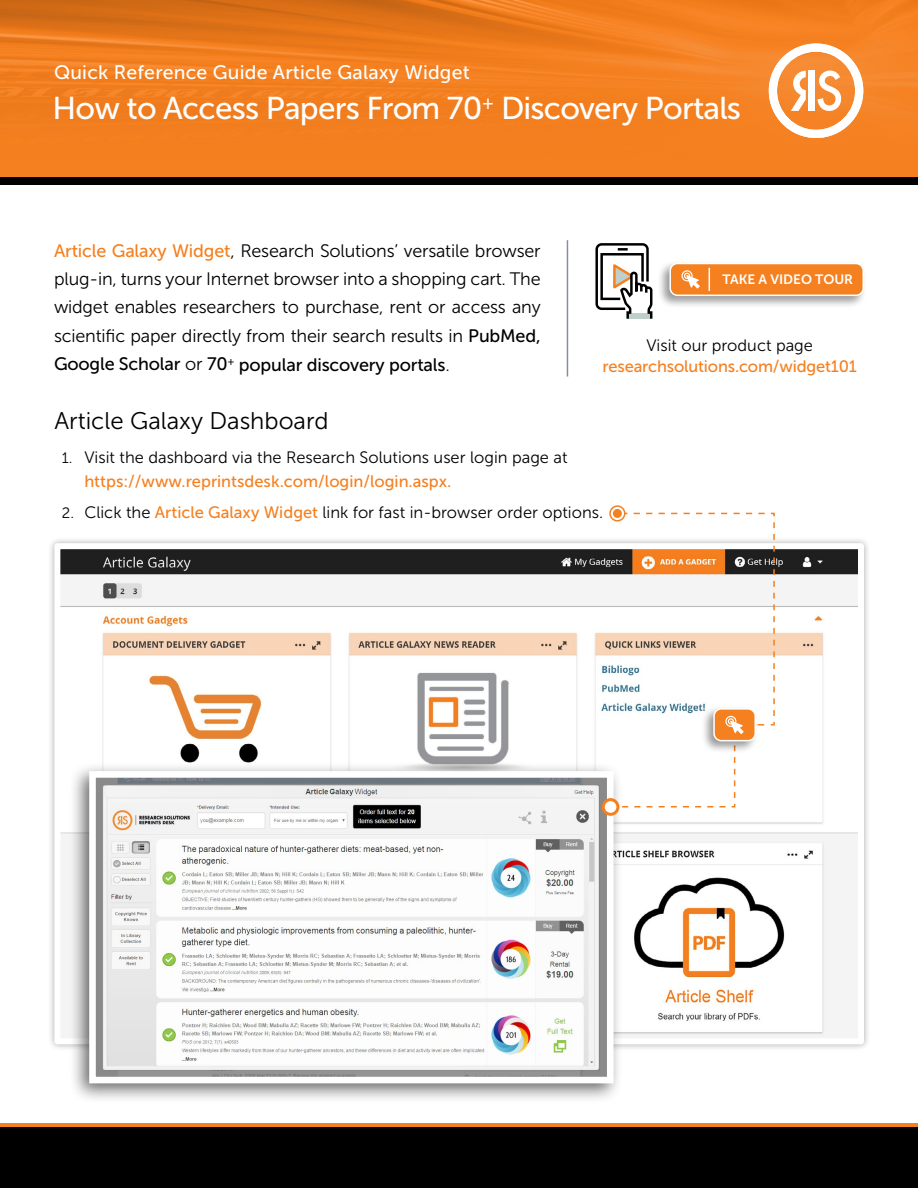
<style>
.page{position:relative;width:918px;height:1188px;background:#fff}
.page>*{position:absolute;margin:0;border:0;box-sizing:border-box;transform-origin:0 0}
.t1{font:31.5px "Museo Sans 500";letter-spacing:-.025em;color:#fff}
.t2{font:24px "Museo Sans 300";color:#000}
.t3{font:19.5px "Museo Sans 500";letter-spacing:.01em;color:#fff}
.t4{font:18px/28.5px "Museo Sans 300";letter-spacing:-.01em;color:#000;text-align:justify}
.t5{font:18px "Museo Sans 500";letter-spacing:-.01em;color:#000}
.t6{font:16.5px "Museo Sans 300";color:#000}
.t7{font:16.5px "Museo Sans 500";color:#f58020}
.t8{font:13.5px "Museo Sans 700";color:#fff}
.s1{font-family:"Museo Sans 500";color:#f58020}
.s2{font-family:"Museo Sans 500"}
.s3{font-family:"Museo Sans 300"}
.s4{font-size:15px}
</style>
<div class="page">
<div style="left:0;top:1124px;width:918px;height:30px;background:#f58020"></div>
<div style="left:0;top:1127px;width:918px;height:61px;background:#000"></div>
<img style="left:0;top:0;width:918px;height:178px">
<div style="left:0;top:178px;width:918px;height:7px;background:#000"></div>
<svg style="left:769px;top:44px;width:94px;height:94px"></svg>
<div style="left:47px;top:536px;width:824px;height:515px;background:#000;opacity:.33"></div>
<img style="left:61px;top:550px;width:796px;height:487px">
<div style="left:54px;top:543px;width:810px;height:501px;border:6px solid #fff"></div>
<svg style="left:612px;top:512px;width:164px;height:296px"></svg>
<svg style="left:610px;top:506px;width:15px;height:15px"></svg>
<div style="left:609px;top:505px;width:17px;height:17px;border:2px solid #f58020;border-radius:50%"></div>
<div style="left:613px;top:509px;width:9px;height:9px;background:#f58020;border-radius:50%"></div>
<hr style="left:567px;top:240px;width:1px;height:137px;background:#86909b">
<svg style="left:595px;top:243px;width:58px;height:76px"></svg>
<div style="left:657px;top:260px;width:210px;height:48px;background:#000;opacity:.4"></div>
<div style="left:670px;top:264px;width:193px;height:31px;background:#f58020;border-radius:7px"></div>
<div style="left:669px;top:263px;width:195px;height:33px;border:2px solid #fff;border-radius:7px"></div>
<svg style="left:682px;top:270px;width:18px;height:19px"></svg>
<svg style="left:709px;top:268px;width:1px;height:23px"></svg>
<div style="left:701px;top:705px;width:58px;height:49px;background:#000;opacity:.4"></div>
<div style="left:714px;top:709px;width:41px;height:32px;background:#f58020;border-radius:7px"></div>
<div style="left:713px;top:708px;width:43px;height:33px;border:2px solid #fff;border-radius:7px"></div>
<svg style="left:725px;top:716px;width:42px;height:82px"></svg>
<div style="left:68px;top:761px;width:556px;height:343px;background:#000;opacity:.59"></div>
<img style="left:97px;top:779px;width:509px;height:296px">
<div style="left:89px;top:771px;width:525px;height:312px;border:7px solid #fff"></div>
<div style="left:603px;top:800px;width:15px;height:14px;background:#fff;border-radius:50%"></div>
<div style="left:602px;top:798px;width:17px;height:18px;border:3px solid #f58020;border-radius:50%"></div>
<p class="t3" style="left:54px;top:61px;width:417px">Quick Reference Guide Article Galaxy Widget</p>
<h1 class="t1" style="left:52px;top:91px;width:690px">How to Access Papers From 70<sup>+</sup> Discovery Portals</h1>
<p class="t4" style="left:54px;top:236px;width:488px"><span class="s1">Article Galaxy Widget</span>, Research Solutions’ versatile browser plug-in, turns your Internet browser into a shopping cart. The widget enables researchers to purchase, rent or access any scientific paper directly from their search results in <span class="s2">PubMed,</span></p>
<p class="t5" style="left:54px;top:354px;width:397px">Google Scholar <span class="s3">or</span> 70<sup>+</sup> popular discovery portals<span class="s3">.</span></p>
<h2 class="t2" style="left:54px;top:407px;width:276px">Article Galaxy Dashboard</h2>
<p class="t8" style="left:723px;top:272px;width:132px">TAKE A VIDEO TOUR</p>
<p class="t6" style="left:646px;top:336px;width:168px">Visit our product page</p>
<p class="t7" style="left:603px;top:357px;width:256px">researchsolutions.com/widget101</p>
<p class="t6" style="left:62px;top:449px;width:507px"><span class="s4">1.</span> Visit the dashboard via the Research Solutions user login page at</p>
<p class="t7" style="left:84px;top:473px;width:368px">https://www.reprintsdesk.com/login/login.aspx.</p>
<p class="t6" style="left:62px;top:504px;width:543px"><span class="s4">2.</span> Click the <span class="s1">Article Galaxy Widget</span> link for fast in-browser order options.</p>
</div>
